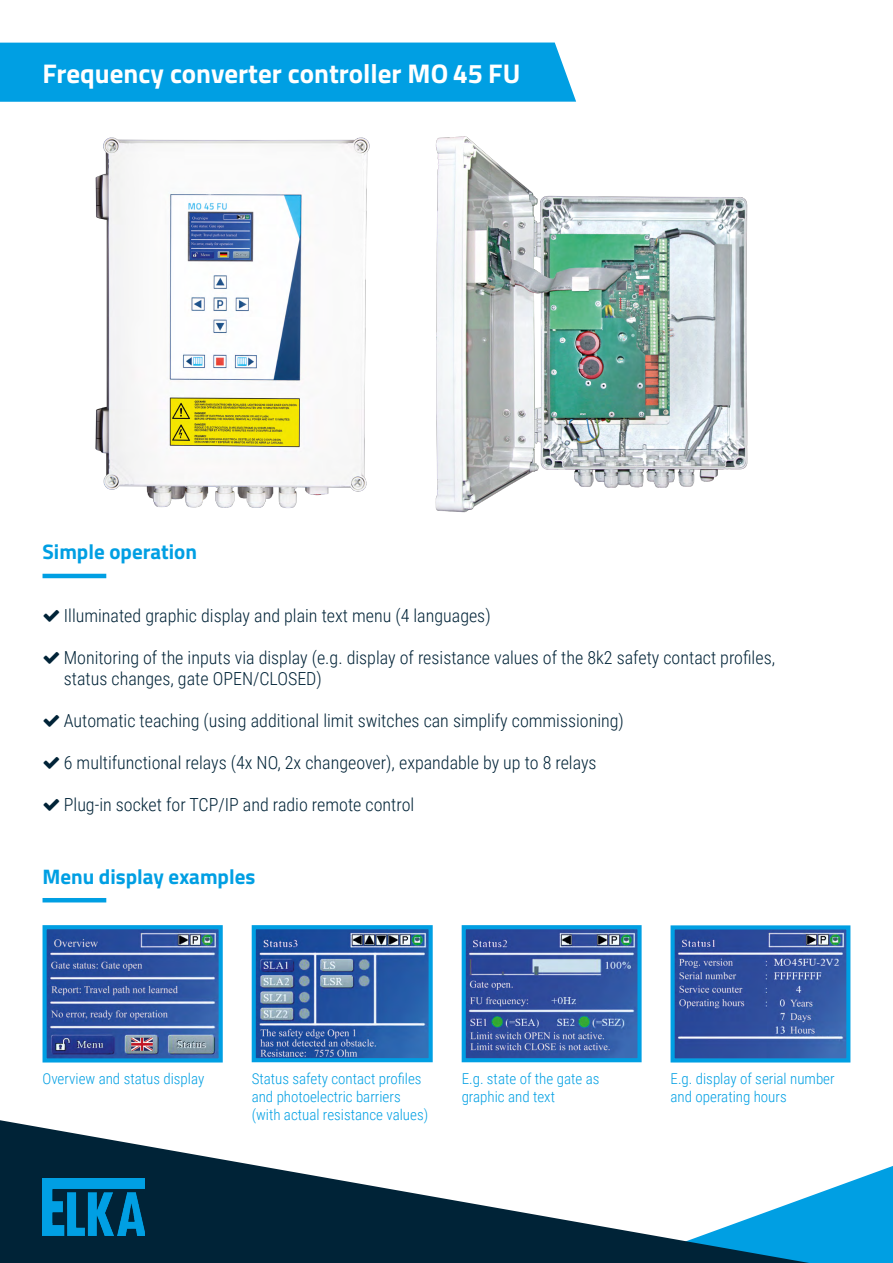
<style>
.page{position:relative;width:893px;height:1263px;background:#fff}
.page>*{position:absolute;margin:0;border:0;box-sizing:border-box;transform-origin:0 0}
.t1{font:700 27px "Titillium Web";color:#fff}
.t2{font:700 21px "Titillium Web";color:#009fe3}
.t3{font:300 18px/21px "Roboto Condensed";color:#002337}
.t4{font:300 15px/18px "Roboto Condensed";color:#009fe3}
</style>
<div class="page">
<img style="left:95px;top:137px;width:275px;height:371px">
<div style="left:0;top:43px;width:576px;height:59px;background:#009fe3"></div>
<hr style="left:43px;top:574px;width:63px;height:4px;background:#009fe3">
<svg style="left:42px;top:925px;width:181px;height:138px;background:#416cad"></svg>
<svg style="left:251px;top:925px;width:182px;height:138px;background:#3d71b0"></svg>
<svg style="left:670px;top:925px;width:181px;height:138px;background:#3b66ac"></svg>
<svg style="left:461px;top:925px;width:181px;height:138px;background:#416bae"></svg>
<hr style="left:43px;top:898px;width:63px;height:4px;background:#009fe3">
<svg style="left:809px;top:1166px;width:84px;height:97px"></svg>
<svg style="left:0;top:1120px;width:809px;height:143px"></svg>
<img style="left:43px;top:1178px;width:102px;height:57px">
<img style="left:435px;top:136px;width:313px;height:377px">
<h1 class="t1" style="left:43px;top:53px;width:479px">Frequency converter controller MO 45 FU</h1>
<p class="t2" style="left:43px;top:536px;width:156px">Simple operation</p>
<p class="t3" style="left:64px;top:605px;width:428px">Illuminated graphic display and plain text menu (4 languages)</p>
<p class="t3" style="left:64px;top:647px;width:713px">Monitoring of the inputs via display (e.g. display of resistance values of the 8k2 safety contact profiles, status changes, gate OPEN/CLOSED)</p>
<p class="t3" style="left:64px;top:710px;width:562px">Automatic teaching (using additional limit switches can simplify commissioning)</p>
<p class="t3" style="left:64px;top:752px;width:534px">6 multifunctional relays (4x NO, 2x changeover), expandable by up to 8 relays</p>
<p class="t3" style="left:64px;top:794px;width:352px">Plug-in socket for TCP/IP and radio remote control</p>
<p class="t2" style="left:43px;top:860px;width:214px">Menu display examples</p>
<p class="t4" style="left:43px;top:1069px;width:163px">Overview and status display</p>
<p class="t4" style="left:252px;top:1069px;width:178px">Status safety contact profiles and photoelectric barriers (with actual resistance values)</p>
<p class="t4" style="left:670px;top:1069px;width:166px">E.g. display of serial number and operating hours</p>
<p class="t4" style="left:462px;top:1069px;width:139px">E.g. state of the gate as graphic and text</p>
</div>
